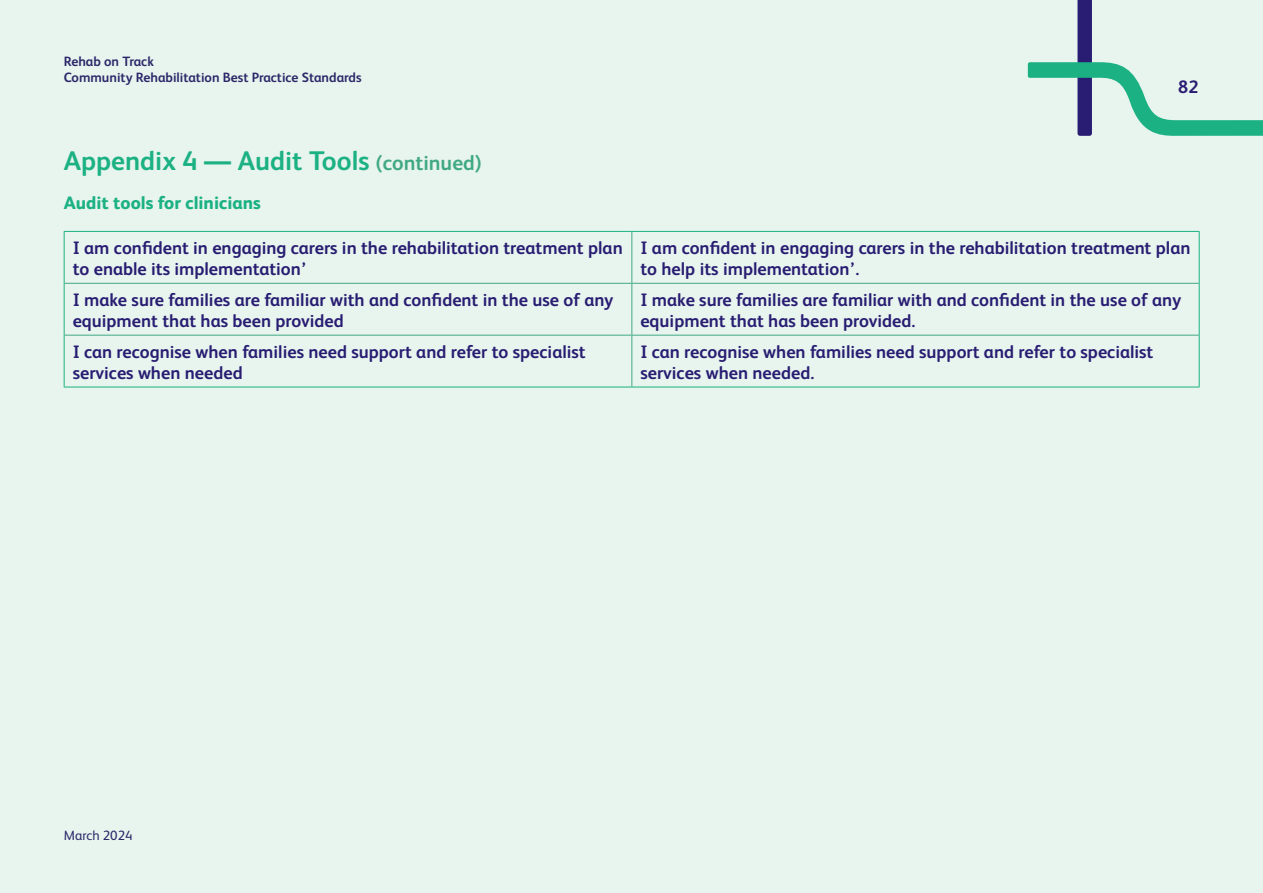
<style>
.page{position:relative;width:1263px;height:893px;background:#e8f4ee}
.page>*{position:absolute;margin:0;border:0;box-sizing:border-box;transform-origin:0 0}
.t1{font:700 27px "FS Albert";color:#1bb183}
.t2{font:700 18px/21px "FS Albert";color:#281d72}
.t3{font:800 18px "FS Albert";color:#1bb183}
.t4{font:700 13.5px/16.5px "FS Albert";color:#2b2869}
.t5{font:13.5px "FS Albert";color:#2b2869}
.s1{font-size:21px;color:#40a984}
</style>
<div class="page">
<svg style="left:1028px;top:0;width:235px;height:136px"></svg>
<hr style="left:64px;top:232px;width:1px;height:51px;background:#1bb183">
<hr style="left:64px;top:283px;width:1px;height:52px;background:#1bb183">
<hr style="left:64px;top:335px;width:1px;height:52px;background:#1bb183">
<hr style="left:64px;top:231px;width:568px;height:1px;background:#1bb183">
<hr style="left:65px;top:283px;width:567px;height:1px;background:#40a984">
<hr style="left:631px;top:232px;width:1px;height:51px;background:#40a984">
<hr style="left:631px;top:284px;width:1px;height:51px;background:#40a984">
<hr style="left:632px;top:231px;width:567px;height:1px;background:#1bb183">
<hr style="left:1199px;top:232px;width:1px;height:51px;background:#1bb183">
<hr style="left:1199px;top:283px;width:1px;height:52px;background:#1bb183">
<hr style="left:632px;top:283px;width:567px;height:1px;background:#40a984">
<hr style="left:65px;top:335px;width:567px;height:1px;background:#40a984">
<hr style="left:64px;top:387px;width:568px;height:1px;background:#1bb183">
<hr style="left:631px;top:336px;width:1px;height:51px;background:#40a984">
<hr style="left:632px;top:335px;width:567px;height:1px;background:#40a984">
<hr style="left:1199px;top:335px;width:1px;height:52px;background:#1bb183">
<hr style="left:632px;top:387px;width:567px;height:1px;background:#1bb183">
<p class="t4" style="left:64px;top:52px;width:299px">Rehab on Track<br>Community Rehabilitation Best Practice Standards</p>
<h1 class="t1" style="left:64px;top:142px;width:419px">Appendix 4 — Audit Tools <span class="s1">(continued)</span></h1>
<p class="t3" style="left:64px;top:190px;width:199px">Audit tools for clinicians</p>
<p class="t2" style="left:1178px;top:76px;width:22px">82</p>
<p class="t2" style="left:73px;top:236px;width:552px">I am confident in engaging carers in the rehabilitation treatment plan to enable its implementation’</p>
<p class="t2" style="left:640px;top:236px;width:552px">I am confident in engaging carers in the rehabilitation treatment plan to help its implementation’.</p>
<p class="t2" style="left:73px;top:288px;width:542px">I make sure families are familiar with and confident in the use of any equipment that has been provided</p>
<p class="t2" style="left:640px;top:288px;width:542px">I make sure families are familiar with and confident in the use of any equipment that has been provided.</p>
<p class="t2" style="left:73px;top:340px;width:515px">I can recognise when families need support and refer to specialist services when needed</p>
<p class="t2" style="left:640px;top:340px;width:515px">I can recognise when families need support and refer to specialist services when needed.</p>
<p class="t5" style="left:64px;top:826px;width:70px">March 2024</p>
</div>
